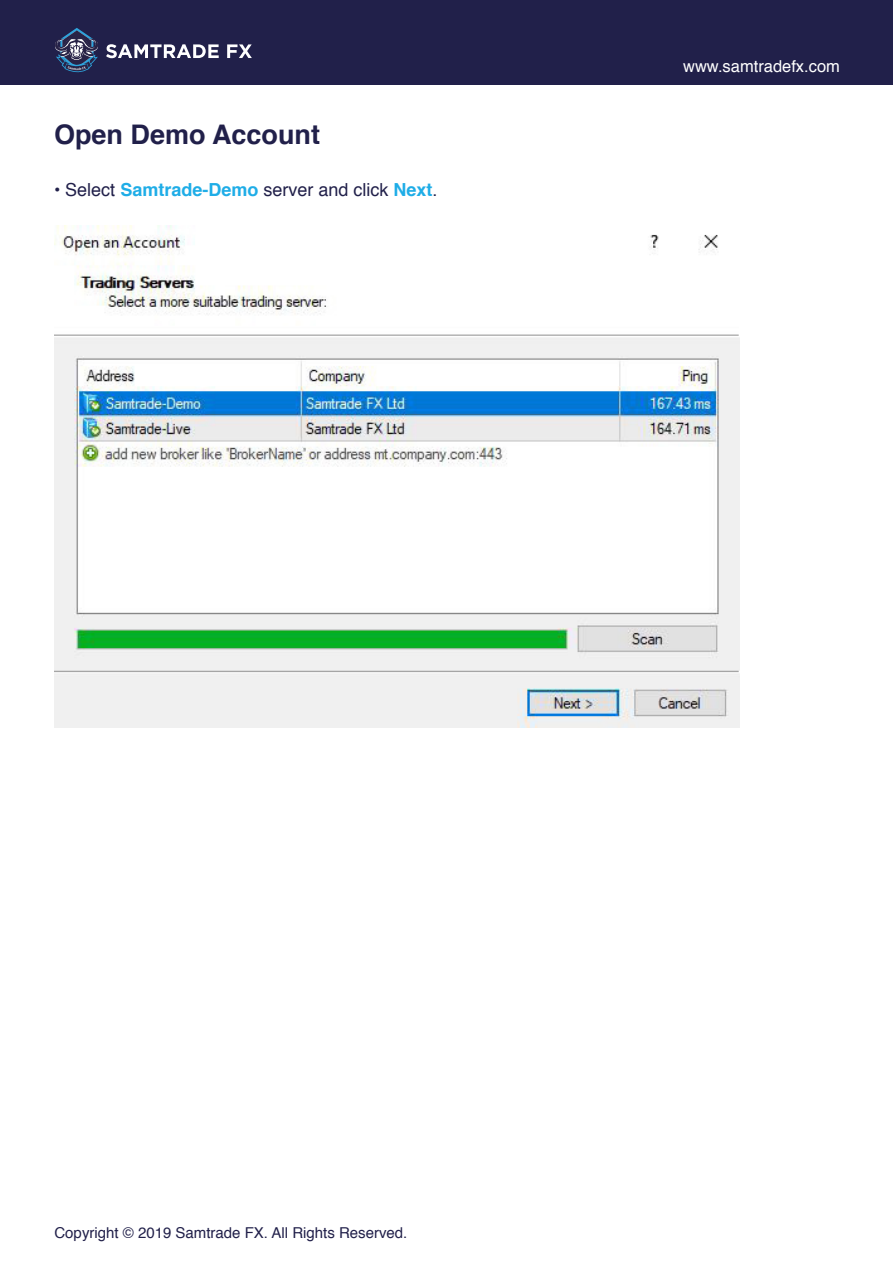
<style>
.page{position:relative;width:893px;height:1263px;background:#fff}
.page>*{position:absolute;margin:0;border:0;box-sizing:border-box;transform-origin:0 0}
.t1{font:700 27px "Helvetica";color:#21204a}
.t2{font:18px "Helvetica";color:#21204a}
.t3{font:16.5px "Helvetica";color:#fff}
.t4{font:15px "Helvetica";color:#21204a}
.s1{font-weight:700;color:#1fade7}
</style>
<div class="page">
<div style="left:0;top:0;width:893px;height:85px;background:#21204a"></div>
<svg style="left:55px;top:28px;width:43px;height:45px"></svg>
<svg style="left:106px;top:44px;width:113px;height:14px"></svg>
<svg style="left:227px;top:44px;width:25px;height:14px"></svg>
<img style="left:55px;top:225px;width:685px;height:502px">
<h1 class="t1" style="left:54px;top:112px;width:268px">Open Demo Account</h1>
<p class="t2" style="left:54px;top:175px;width:385px">• Select <span class="s1">Samtrade-Demo</span> server and click <span class="s1">Next</span>.</p>
<p class="t3" style="left:683px;top:54px;width:158px">www.samtradefx.com</p>
<p class="t4" style="left:54px;top:1221px;width:354px">Copyright © 2019 Samtrade FX. All Rights Reserved.</p>
</div>
